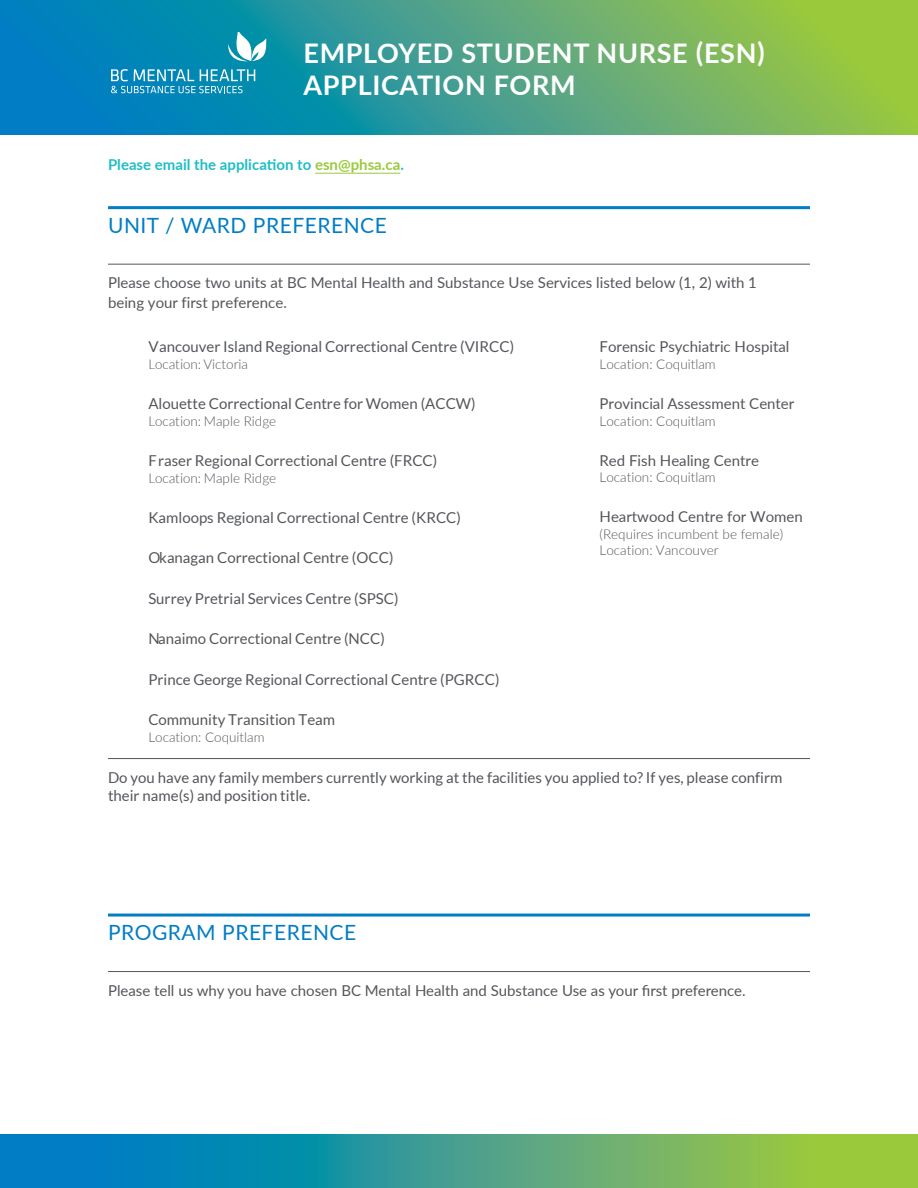
<style>
.page{position:relative;width:918px;height:1188px;background:#fff}
.page>*{position:absolute;margin:0;border:0;box-sizing:border-box;transform-origin:0 0}
.t1{font:700 27px/32.4px "Lato";letter-spacing:.025em;color:#fff}
.t2{font:21px "Lato";letter-spacing:.025em;color:#007dc5}
.t3{font:15px/19.5px "Lato";color:#54565b}
.t4{font:700 15px "Lato";color:#20bec6}
.t5{font:300 13.5px/16.2px "Lato";color:#54565b}
.s1{color:#9aca3c}
</style>
<div class="page">
<svg style="left:0;top:0;width:918px;height:135px;background:#46a187"></svg>
<svg style="left:226px;top:32px;width:41px;height:30px"></svg>
<svg style="left:111px;top:69px;width:144px;height:24px;background:#3da3c6"></svg>
<svg style="left:0;top:1134px;width:918px;height:54px;background:#44a088"></svg>
<hr style="left:315px;top:173px;width:85px;height:1px;background:#9aca3c">
<hr style="left:108px;top:206px;width:702px;height:3px;background:#007dc5">
<hr style="left:108px;top:264px;width:702px;height:1px;background:#54565b">
<hr style="left:108px;top:914px;width:702px;height:3px;background:#007dc5">
<hr style="left:108px;top:971px;width:702px;height:1px;background:#54565b">
<hr style="left:108px;top:758px;width:702px;height:1px;background:#54565b">
<h1 class="t1" style="left:303px;top:36px;width:463px">EMPLOYED STUDENT NURSE (ESN)<br>APPLICATION FORM</h1>
<p class="t4" style="left:108px;top:153px;width:297px">Please email the application to <span class="s1">esn@phsa.ca</span>.</p>
<h2 class="t2" style="left:108px;top:210px;width:280px">UNIT / WARD PREFERENCE</h2>
<p class="t3" style="left:108px;top:272px;width:650px">Please choose two units at BC Mental Health and Substance Use Services listed below (1, 2) with 1 being your first preference.</p>
<p class="t3" style="left:148px;top:337px;width:367px">Vancouver Island Regional Correctional Centre (VIRCC)</p>
<p class="t5" style="left:148px;top:356px;width:101px">Location: Victoria</p>
<p class="t3" style="left:148px;top:394px;width:329px">Alouette Correctional Centre for Women (ACCW)</p>
<p class="t5" style="left:148px;top:413px;width:129px">Location: Maple Ridge</p>
<p class="t3" style="left:148px;top:451px;width:291px">Fraser Regional Correctional Centre (FRCC)</p>
<p class="t5" style="left:148px;top:470px;width:129px">Location: Maple Ridge</p>
<p class="t3" style="left:148px;top:507px;width:314px">Kamloops Regional Correctional Centre (KRCC)</p>
<p class="t3" style="left:148px;top:548px;width:247px">Okanagan Correctional Centre (OCC)</p>
<p class="t3" style="left:148px;top:588px;width:252px">Surrey Pretrial Services Centre (SPSC)</p>
<p class="t3" style="left:148px;top:629px;width:238px">Nanaimo Correctional Centre (NCC)</p>
<p class="t3" style="left:148px;top:669px;width:353px">Prince George Regional Correctional Centre (PGRCC)</p>
<p class="t3" style="left:148px;top:710px;width:188px">Community Transition Team</p>
<p class="t5" style="left:148px;top:728px;width:118px">Location: Coquitlam</p>
<p class="t3" style="left:600px;top:336px;width:191px">Forensic Psychiatric Hospital</p>
<p class="t5" style="left:600px;top:356px;width:118px">Location: Coquitlam</p>
<p class="t3" style="left:600px;top:393px;width:196px">Provincial Assessment Center</p>
<p class="t5" style="left:600px;top:412px;width:118px">Location: Coquitlam</p>
<p class="t3" style="left:600px;top:450px;width:161px">Red Fish Healing Centre</p>
<p class="t5" style="left:600px;top:469px;width:118px">Location: Coquitlam</p>
<p class="t3" style="left:600px;top:506px;width:205px">Heartwood Centre for Women</p>
<p class="t5" style="left:600px;top:526px;width:185px">(Requires incumbent be female)<br>Location: Vancouver</p>
<p class="t3" style="left:108px;top:768px;width:676px;line-height:18px">Do you have any family members currently working at the facilities you applied to? If yes, please confirm their name(s) and position title.</p>
<h2 class="t2" style="left:108px;top:918px;width:250px">PROGRAM PREFERENCE</h2>
<p class="t3" style="left:108px;top:980px;width:639px">Please tell us why you have chosen BC Mental Health and Substance Use as your first preference.</p>
</div>
